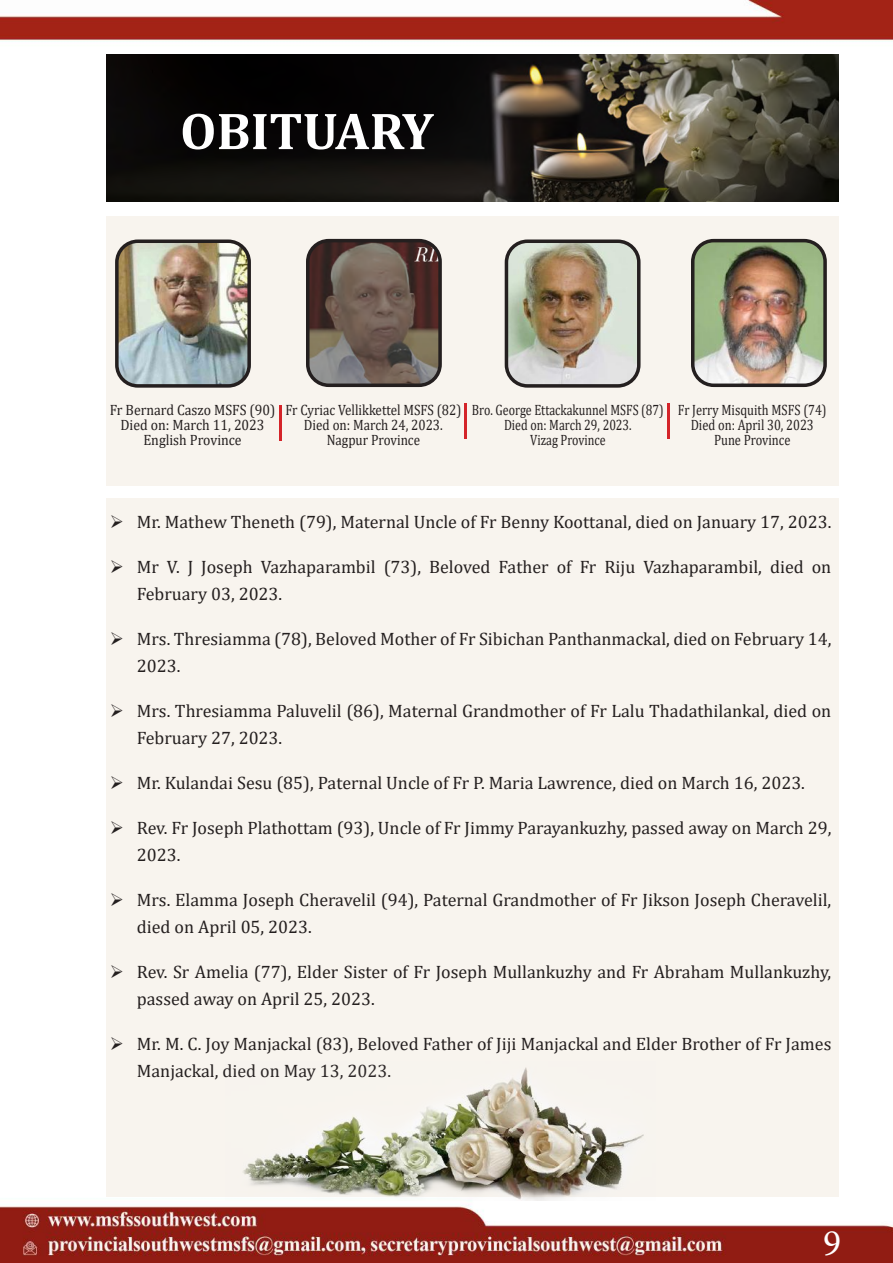
<style>
.page{position:relative;width:893px;height:1263px;background:#fff}
.page>*{position:absolute;margin:0;border:0;box-sizing:border-box;transform-origin:0 0}
.t1{font:700 52.5px "Cambria";color:#fff}
.t2{font:37.5px "Minion Pro";color:#fff}
.t3{font:18px/27px "Cambria";color:#241f1f}
.t4{font:15px/15px "Cambria";color:#241f1f;text-align:center;scale:.8 1}
.t5{font:15px/15px "Cambria";color:#241f1f;text-align:center;scale:.87 1}
.t6{font:15px/15px "Cambria";color:#241f1f;text-align:center;scale:.92 1}
.t7{font:15px/15px "Cambria";color:#241f1f;text-align:center;scale:.83 1}
</style>
<div class="page">
<img style="left:0;top:0;width:893px;height:1263px">
<div style="left:106px;top:216px;width:733px;height:269px;background:#f8f4ee"></div>
<img style="left:106px;top:54px;width:733px;height:148px">
<img style="left:120px;top:244px;width:126px;height:139px">
<div style="left:115px;top:239px;width:136px;height:149px;border:4px solid #241f1f;border-radius:21px"></div>
<img style="left:311px;top:244px;width:126px;height:138px">
<div style="left:306px;top:239px;width:136px;height:148px;border:4px solid #241f1f;border-radius:21px"></div>
<img style="left:510px;top:244px;width:125px;height:139px">
<div style="left:505px;top:239px;width:135px;height:149px;border:4px solid #241f1f;border-radius:21px"></div>
<img style="left:696px;top:244px;width:126px;height:138px">
<div style="left:691px;top:239px;width:136px;height:148px;border:4px solid #241f1f;border-radius:21px"></div>
<hr style="left:279px;top:405px;width:3px;height:36px;background:#d42429">
<hr style="left:464px;top:403px;width:3px;height:35px;background:#d42429">
<hr style="left:667px;top:403px;width:3px;height:35px;background:#d42429">
<div style="left:106px;top:499px;width:733px;height:698px;background:#f8f4ee"></div>
<img style="left:225px;top:1067px;width:430px;height:133px">
<h1 class="t1" style="left:180px;top:94px;width:255px">OBITUARY</h1>
<p class="t6" style="left:110px;top:403px;width:182px">Fr Bernard Caszo MSFS (90)<br>Died on: March 11, 2023<br>English Province</p>
<p class="t5" style="left:285px;top:402px;width:204px">Fr Cyriac Vellikkettel MSFS (82)<br>Died on: March 24, 2023.<br>Nagpur Province</p>
<p class="t4" style="left:472px;top:402px;width:241px">Bro. George Ettackakunnel MSFS (87)<br>Died on: March 29, 2023.<br>Vizag Province</p>
<p class="t7" style="left:678px;top:403px;width:181px">Fr Jerry Misquith MSFS (74)<br>Died on: April 30, 2023<br>Pune Province</p>
<p class="t3" style="left:110px;top:508px;width:723px">➢ Mr. Mathew Theneth (79), Maternal Uncle of Fr Benny Koottanal, died on January 17, 2023.</p>
<p class="t3" style="left:137px;top:553px;width:696px;text-indent:-27px">➢ Mr V. J Joseph Vazhaparambil (73), Beloved Father of Fr Riju Vazhaparambil, died on<br>February 03, 2023.</p>
<p class="t3" style="left:137px;top:625px;width:696px;text-indent:-27px">➢ Mrs. Thresiamma (78), Beloved Mother of Fr Sibichan Panthanmackal, died on February 14,<br>2023.</p>
<p class="t3" style="left:137px;top:697px;width:696px;text-indent:-27px">➢ Mrs. Thresiamma Paluvelil (86), Maternal Grandmother of Fr Lalu Thadathilankal, died on<br>February 27, 2023.</p>
<p class="t3" style="left:110px;top:769px;width:697px">➢ Mr. Kulandai Sesu (85), Paternal Uncle of Fr P. Maria Lawrence, died on March 16, 2023.</p>
<p class="t3" style="left:137px;top:814px;width:696px;text-indent:-27px">➢ Rev. Fr Joseph Plathottam (93), Uncle of Fr Jimmy Parayankuzhy, passed away on March 29,<br>2023.</p>
<p class="t3" style="left:137px;top:886px;width:696px;text-indent:-27px">➢ Mrs. Elamma Joseph Cheravelil (94), Paternal Grandmother of Fr Jikson Joseph Cheravelil, died on April 05, 2023.</p>
<p class="t3" style="left:137px;top:958px;width:696px;text-indent:-27px">➢ Rev. Sr Amelia (77), Elder Sister of Fr Joseph Mullankuzhy and Fr Abraham Mullankuzhy, passed away on April 25, 2023.</p>
<p class="t3" style="left:137px;top:1030px;width:696px;text-indent:-27px">➢ Mr. M. C. Joy Manjackal (83), Beloved Father of Jiji Manjackal and Elder Brother of Fr James<br>Manjackal, died on May 13, 2023.</p>
<h2 class="t2" style="left:823px;top:1218px;width:19px">9</h2>
</div>
